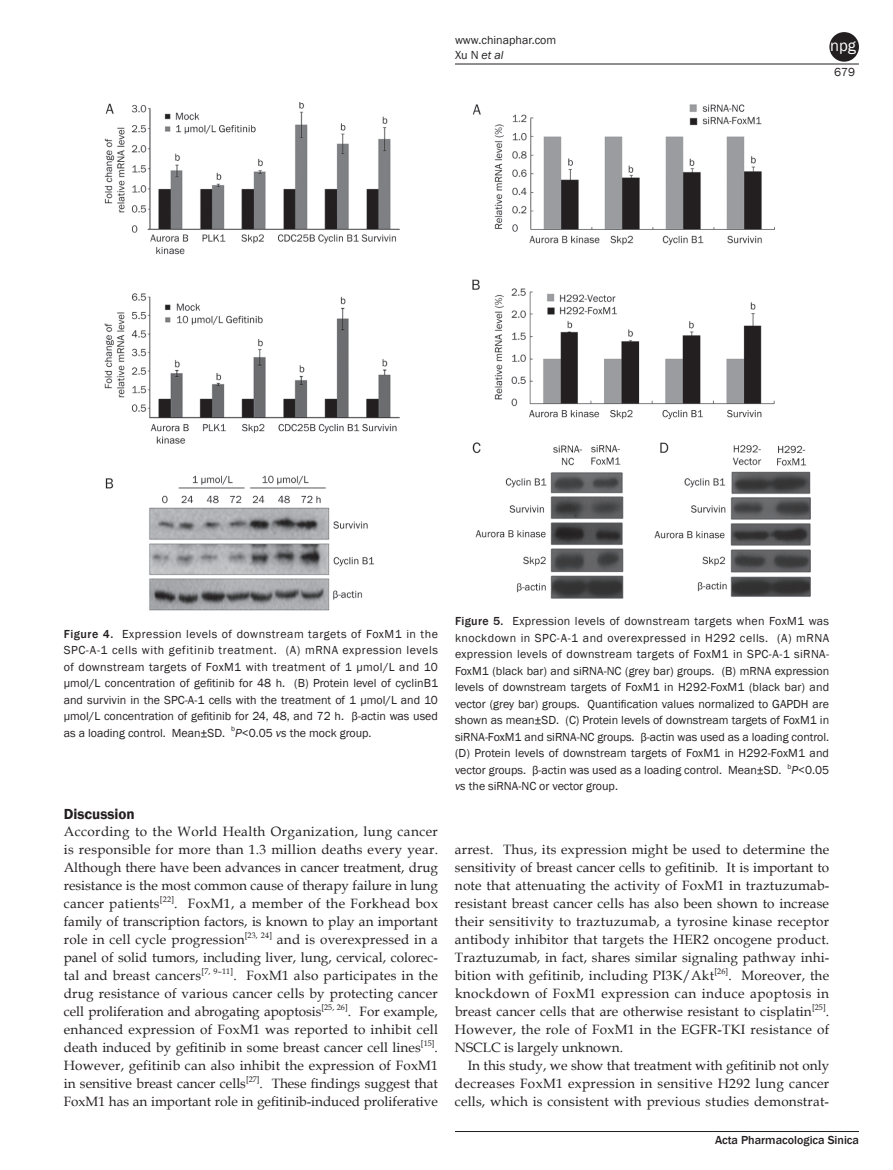
<style>
.page{position:relative;width:893px;height:1170px;background:#fff}
.page>*{position:absolute;margin:0;border:0;box-sizing:border-box;transform-origin:0 0}
.t1{font:16.5px "Franklin Gothic";color:#fff}
.t2{font:15px "Franklin Gothic Demi 2";color:#231f20}
.t3{font:13.5px/18px "Book Antiqua";letter-spacing:.015em;color:#231f20;text-align:justify}
.t4{font:13.5px "Book Antiqua 2";color:#231f20}
.t5{font:12px/16.5px "Franklin Gothic Book 2";color:#231f20;text-align:justify}
.t6{font:12px/15px "Franklin Gothic";color:#231f20}
.t7{font:12px "Franklin Gothic Medium 2";color:#231f20}
.s1{font-style:italic}
.s2{font-family:"Franklin Gothic Medium 2"}
.s3{font-family:"Franklin Gothic Book 2"}
.s4{font-family:"Book Antiqua"}
.s5{font-family:"Book Antiqua 2"}
.s6{font-family:"Franklin Gothic";font-style:italic}
.s7{font-family:"Franklin Gothic"}
</style>
<div class="page">
<hr style="left:455px;top:64px;width:404px;height:1px;background:#231f20">
<hr style="left:455px;top:1131px;width:404px;height:1px;background:#231f20">
<div style="left:829px;top:32px;width:30px;height:30px;background:#231f20;border-radius:50%"></div>
<img style="left:104px;top:102px;width:296px;height:508px">
<img style="left:472px;top:104px;width:339px;height:494px">
<p class="t6" style="left:455px;top:32px;width:103px">www.chinaphar.com<br>Xu N <span class="s1">et al</span></p>
<p class="t1" style="left:830px;top:35px;width:27px">npg</p>
<p class="t6" style="left:834px;top:65px;width:23px">679</p>
<p class="t5" style="left:64px;top:625px;width:376px"><span class="s2">Figure 4.</span> Expression levels of downstream targets of FoxM1 in the SPC-A-1 cells with gefitinib treatment. (A) mRNA expression levels of downstream targets of FoxM1 with treatment of 1 μmol/L and 10 μmol/L concentration of gefitinib for 48 h. (B) Protein level of cyclinB1 and survivin in the SPC-A-1 cells with the treatment of 1 μmol/L and 10 μmol/L concentration of gefitinib for 24, 48, and 72 h. β-actin was used</p>
<p class="t6" style="left:64px;top:725px;width:309px">as a loading control. Mean±SD. <sup>b</sup><span class="s1">P</span>&lt;0.05 <span class="s1">vs</span> <span class="s3">the mock group.</span></p>
<p class="t2" style="left:64px;top:804px;width:73px">Discussion</p>
<p class="t3" style="left:64px;top:821px;width:376px">According to the World Health Organization, lung cancer is responsible for more than 1.3 million deaths every year.<br>Although there have been advances in cancer treatment, drug resistance is the most common cause of therapy failure in lung cancer patients<sup>[22]</sup>. FoxM1, a member of the Forkhead box family of transcription factors, is known to play an important role in cell cycle progression<sup>[23,</sup> <sup>24]</sup> and is overexpressed in a panel of solid tumors, including liver, lung, cervical, colorec&shy;tal and breast cancers<sup>[7,</sup> <sup>9–11]</sup>. FoxM1 also participates in the drug resistance of various cancer cells by protecting cancer cell proliferation and abrogating apoptosis<sup>[25,</sup> <sup>26]</sup>. For example, enhanced expression of FoxM1 was reported to inhibit cell</p>
<p class="t4" style="left:64px;top:1037px;width:376px">death induced by gefitinib in some breast cancer cell lines<sup>[15]</sup><span class="s4">.</span></p>
<p class="t3" style="left:64px;top:1055px;width:376px">However, gefitinib can also inhibit the expression of FoxM1 in sensitive breast cancer cells<sup>[27]</sup><span class="s5">. These findings suggest that</span></p>
<p class="t4" style="left:64px;top:1091px;width:376px">FoxM1 has an important role in gefitinib-induced proliferative</p>
<p class="t5" style="left:455px;top:613px;width:376px"><span class="s2">Figure 5.</span> Expression levels of downstream targets when FoxM1 was knockdown in SPC-A-1 and overexpressed in H292 cells. (A) mRNA expression levels of downstream targets of FoxM1 in SPC-A-1 siRNA-FoxM1 (black bar) and siRNA-NC (grey bar) groups. (B) mRNA expression levels of downstream targets of FoxM1 in H292-FoxM1 (black bar) and vector (grey bar) groups. Quantification values normalized to GAPDH are shown as mean±SD. (C) Protein levels of downstream targets of FoxM1 in siRNA-FoxM1 and siRNA-NC groups. β-actin was used as a loading control. (D) Protein levels of downstream targets of FoxM1 in H292-FoxM1 and vector groups. β-actin was used as a loading control. Mean±SD. <sup>b</sup><span class="s6">P</span><span class="s7">&lt;0.05</span></p>
<p class="t6" style="left:455px;top:779px;width:165px"><span class="s1">vs</span> the siRNA-NC or vector group.</p>
<p class="t3" style="left:455px;top:839px;width:376px">arrest. Thus, its expression might be used to determine the</p>
<p class="t4" style="left:455px;top:857px;width:376px">sensitivity of breast cancer cells to gefitinib. It is important to</p>
<p class="t3" style="left:455px;top:875px;width:376px">note that attenuating the activity of FoxM1 in traztuzumab&shy;resistant breast cancer cells has also been shown to increase their sensitivity to traztuzumab, a tyrosine kinase receptor antibody inhibitor that targets the HER2 oncogene product.<br>Traztuzumab, in fact, shares similar signaling pathway inhi&shy;bition with gefitinib, including PI3K/Akt<sup>[26]</sup>. Moreover, the knockdown of FoxM1 expression can induce apoptosis in breast cancer cells that are otherwise resistant to cisplatin<sup>[25]</sup>.<br>However, the role of FoxM1 in the EGFR-TKI resistance of NSCLC is largely unknown.</p>
<p class="t4" style="left:468px;top:1055px;width:363px">In this study, we show that treatment with gefitinib not only</p>
<p class="t3" style="left:455px;top:1073px;width:376px">decreases FoxM1 expression in sensitive H292 lung cancer cells, which is consistent with previous studies demonstrat-</p>
<p class="t7" style="left:715px;top:1132px;width:145px">Acta Pharmacologica Sinica</p>
</div>
